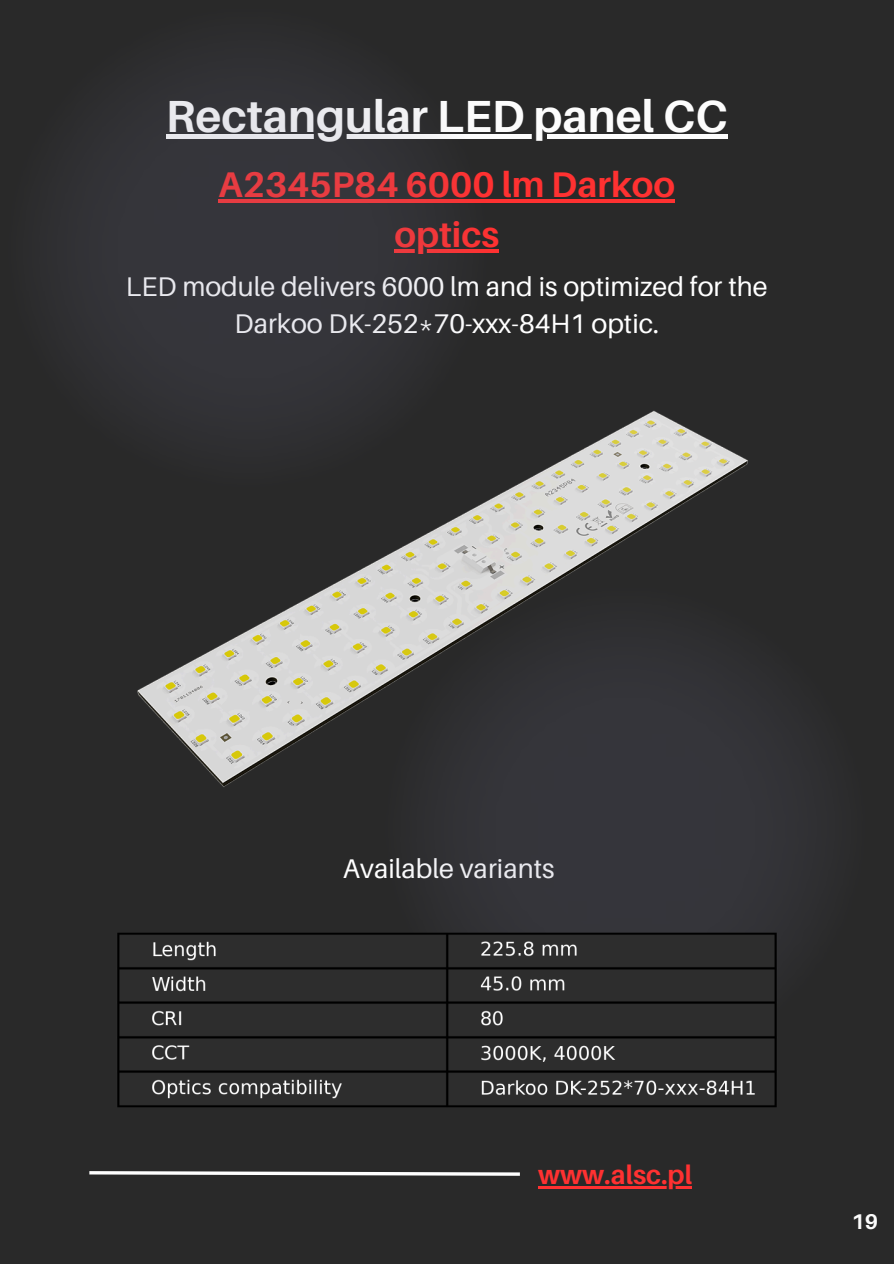
<style>
.page{position:relative;width:894px;height:1264px;background:#fff}
.page>*{position:absolute;margin:0;border:0;box-sizing:border-box;transform-origin:0 0}
.t1{font:700 45px "Aileron";color:#fcfcfc}
.t2{font:700 35.7px "Aileron";color:#ff3131}
.t3{font:27px/37.2px "Aileron";color:#fff;text-align:center}
.t4{font:700 26.55px "Aileron";color:#ff3131}
.t5{font:700 21.3px "Aileron";color:#fcfcfc}
</style>
<div class="page">
<div style="left:0;top:0;width:893px;height:1263px;background:#292929"></div>
<svg style="left:89px;top:1171px;width:431px;height:5px"></svg>
<div style="left:166px;top:134px;width:561px;height:5px;background:#fcfcfc"></div>
<hr style="left:218px;top:199px;width:457px;height:4px;background:#ff3131">
<hr style="left:394px;top:249px;width:105px;height:3px;background:#ff3131">
<svg style="left:64px;top:65px;width:430px;height:333px;fill:#333338"></svg>
<div style="left:441px;top:707px;width:370px;height:222px;background:#35353a"></div>
<img style="left:137px;top:398px;width:628px;height:396px">
<img style="left:117px;top:929px;width:661px;height:179px">
<hr style="left:538px;top:1186px;width:154px;height:2px;background:#ff3131">
<p class="t1" style="left:166px;top:88px;width:563px">Rectangular LED panel CC</p>
<h1 class="t2" style="left:218px;top:163px;width:458px">A2345P84 6000 lm Darkoo</h1>
<h2 class="t2" style="left:394px;top:212px;width:106px">optics</h2>
<p class="t3" style="left:126px;top:267px;width:643px">LED module delivers 6000 lm and is optimized for the<br>Darkoo DK-252*70-xxx-84H1 optic.</p>
<p class="t3" style="left:343px;top:849px;width:213px">Available variants</p>
<p class="t4" style="left:538px;top:1158px;width:155px">www.alsc.pl</p>
<p class="t5" style="left:851px;top:1208px;width:28px">19</p>
</div>
